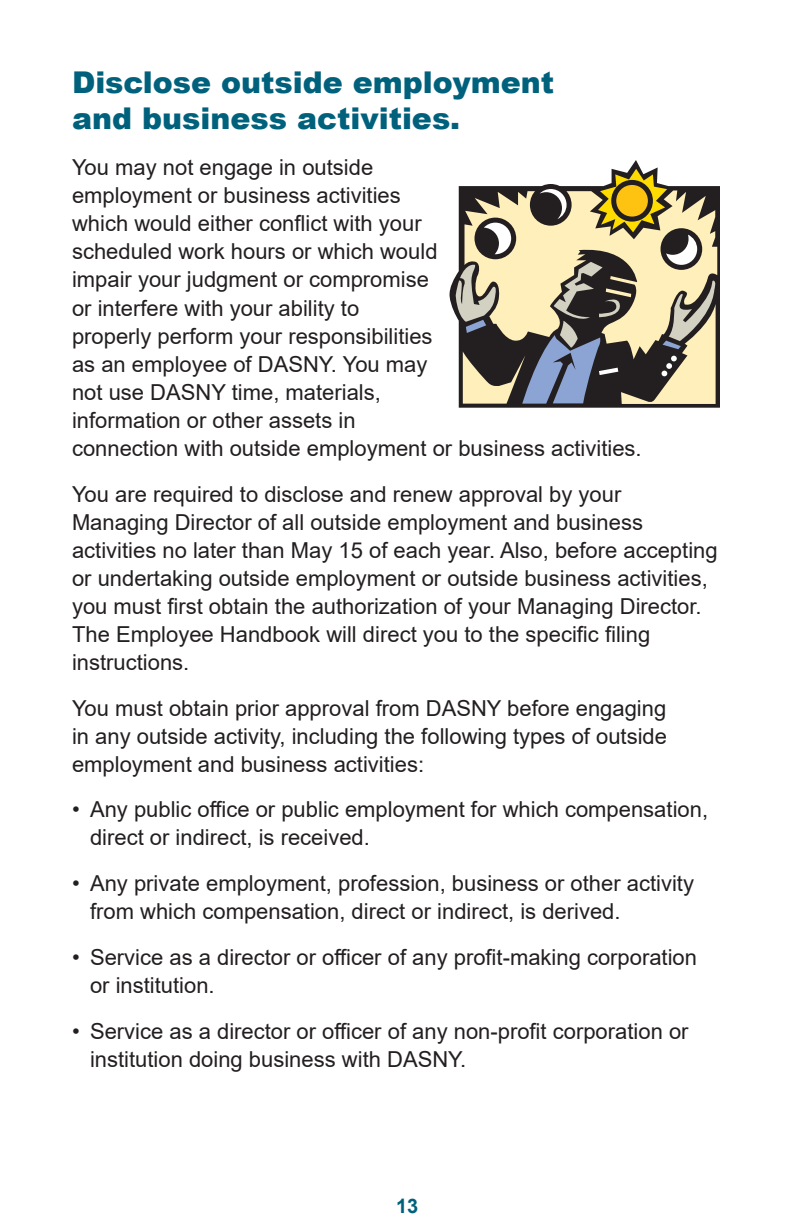
<style>
.page{position:relative;width:792px;height:1224px;background:#fff}
.page>*{position:absolute;margin:0;border:0;box-sizing:border-box;transform-origin:0 0}
.t1{font:900 30px/36px "Arial";color:#00617c}
.t2{font:22px/28px "Arial";color:#231f20}
.t3{font:700 20px "Arial";color:#00617c}
</style>
<div class="page">
<svg style="left:450px;top:160px;width:270px;height:248px"></svg>
<svg style="left:456px;top:169px;width:262px;height:235px;background:#a19a81"></svg>
<p class="t1" style="left:72px;top:64px;width:484px">Disclose outside employment and business activities.</p>
<p class="t2" style="left:72px;top:154px;width:571px">You may not engage in outside<br>employment or business activities<br>which would either conflict with your<br>scheduled work hours or which would<br>impair your judgment or compromise<br>or interfere with your ability to<br>properly perform your responsibilities<br>as an employee of DASNY. You may<br>not use DASNY time, materials,<br>information or other assets in<br>connection with outside employment or business activities.</p>
<p class="t2" style="left:72px;top:480px;width:647px">You are required to disclose and renew approval by your Managing Director of all outside employment and business activities no later than May 15 of each year. Also, before accepting or undertaking outside employment or outside business activities, you must first obtain the authorization of your Managing Director.<br>The Employee Handbook will direct you to the specific filing instructions.</p>
<p class="t2" style="left:72px;top:694px;width:597px;text-align:justify">You must obtain prior approval from DASNY before engaging in any outside activity, including the following types of outside employment and business activities:</p>
<p class="t2" style="left:90px;top:796px;width:620px;text-indent:-18px">• Any public office or public employment for which compensation, direct or indirect, is received.</p>
<p class="t2" style="left:90px;top:870px;width:606px;text-indent:-18px">• Any private employment, profession, business or other activity from which compensation, direct or indirect, is derived.</p>
<p class="t2" style="left:90px;top:944px;width:609px;text-indent:-18px">• Service as a director or officer of any profit-making corporation or institution.</p>
<p class="t2" style="left:90px;top:1018px;width:600px;text-indent:-18px">• Service as a director or officer of any non-profit corporation or institution doing business with DASNY.</p>
<p class="t3" style="left:396px;top:1192px;width:24px">13</p>
</div>
